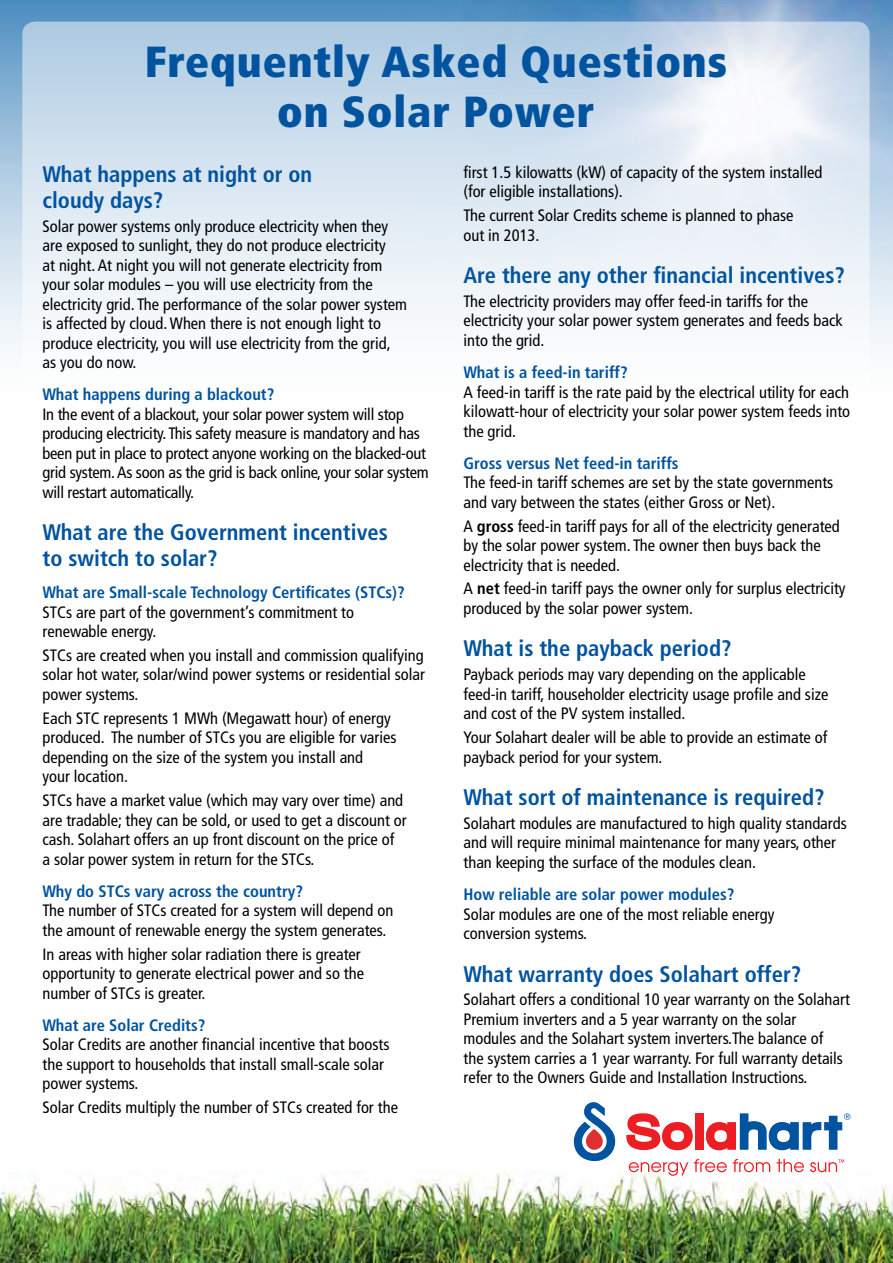
<style>
.page{position:relative;width:893px;height:1263px;background:#fff}
.page>*{position:absolute;margin:0;border:0;box-sizing:border-box;transform-origin:0 0}
.t1{font:900 condensed 43.5px/49.5px "Frutiger";letter-spacing:.02em;color:#00539f;text-align:center}
.t2{font:700 condensed 22.5px/25.5px "Frutiger";color:#00539f}
.t3{font:condensed 16.5px/19.5px "Frutiger";color:#000}
.t4{font:700 condensed 16.5px "Frutiger";color:#00539f}
.s1{font-weight:700}
</style>
<div class="page">
<img style="left:0;top:1171px;width:893px;height:92px">
<svg style="left:574px;top:1102px;width:42px;height:60px"></svg>
<svg style="left:626px;top:1113px;width:67px;height:37px"></svg>
<div style="left:695px;top:1113px;width:9px;height:37px;background:#ed1d24"></div>
<svg style="left:706px;top:1113px;width:144px;height:37px"></svg>
<svg style="left:629px;top:1162px;width:59px;height:14px"></svg>
<svg style="left:694px;top:1159px;width:33px;height:13px"></svg>
<svg style="left:733px;top:1159px;width:37px;height:13px"></svg>
<svg style="left:776px;top:1159px;width:28px;height:13px"></svg>
<svg style="left:810px;top:1159px;width:34px;height:13px"></svg>
<img style="left:0;top:0;width:893px;height:349px">
<svg style="left:22px;top:22px;width:848px;height:610px"></svg>
<h1 class="t1" style="left:145px;top:37px;width:584px">Frequently Asked Questions on Solar Power</h1>
<h2 class="t2" style="left:43px;top:162px;width:271px">What happens at night or on cloudy days?</h2>
<p class="t3" style="left:43px;top:216px;width:366px">Solar power systems only produce electricity when they are exposed to sunlight, they do not produce electricity<br>at night. At night you will not generate electricity from your solar modules – you will use electricity from the electricity grid. The performance of the solar power system is affected by cloud. When there is not enough light to produce electricity, you will use electricity from the grid, as you do now.</p>
<p class="t4" style="left:43px;top:385px;width:233px">What happens during a blackout?</p>
<p class="t3" style="left:43px;top:405px;width:388px">In the event of a blackout, your solar power system will stop producing electricity. This safety measure is mandatory and has been put in place to protect anyone working on the blacked-out grid system. As soon as the grid is back online, your solar system will restart automatically.</p>
<h2 class="t2" style="left:43px;top:520px;width:347px">What are the Government incentives to switch to solar?</h2>
<p class="t4" style="left:43px;top:583px;width:364px">What are Small-scale Technology Certificates (STCs)?</p>
<p class="t3" style="left:43px;top:602px;width:313px">STCs are part of the government’s commitment to renewable energy.</p>
<p class="t3" style="left:43px;top:646px;width:384px;text-align:justify">STCs are created when you install and commission qualifying solar hot water, solar/wind power systems or residential solar power systems.</p>
<p class="t3" style="left:43px;top:708px;width:355px">Each STC represents 1 MWh (Megawatt hour) of energy produced. The number of STCs you are eligible for varies depending on the size of the system you install and<br>your location.</p>
<p class="t3" style="left:43px;top:791px;width:366px">STCs have a market value (which may vary over time) and are tradable; they can be sold, or used to get a discount or cash. Solahart offers an up front discount on the price of<br>a solar power system in return for the STCs.</p>
<p class="t4" style="left:43px;top:881px;width:262px">Why do STCs vary across the country?</p>
<p class="t3" style="left:43px;top:901px;width:352px">The number of STCs created for a system will depend on the amount of renewable energy the system generates.</p>
<p class="t3" style="left:43px;top:944px;width:323px">In areas with higher solar radiation there is greater opportunity to generate electrical power and so the number of STCs is greater.</p>
<p class="t4" style="left:43px;top:1015px;width:164px">What are Solar Credits?</p>
<p class="t3" style="left:43px;top:1035px;width:348px">Solar Credits are another financial incentive that boosts the support to households that install small-scale solar power systems.</p>
<p class="t3" style="left:43px;top:1098px;width:357px">Solar Credits multiply the number of STCs created for the</p>
<p class="t3" style="left:463px;top:163px;width:360px">first 1.5 kilowatts (kW) of capacity of the system installed (for eligible installations).</p>
<p class="t3" style="left:463px;top:206px;width:332px">The current Solar Credits scheme is planned to phase out in 2013.</p>
<h2 class="t2" style="left:463px;top:263px;width:383px">Are there any other financial incentives?</h2>
<p class="t3" style="left:463px;top:292px;width:381px">The electricity providers may offer feed-in tariffs for the electricity your solar power system generates and feeds back into the grid.</p>
<p class="t4" style="left:463px;top:363px;width:166px">What is a feed-in tariff?</p>
<p class="t3" style="left:463px;top:382px;width:388px;text-align:justify">A feed-in tariff is the rate paid by the electrical utility for each kilowatt-hour of electricity your solar power system feeds into the grid.</p>
<p class="t4" style="left:463px;top:453px;width:217px">Gross versus Net feed-in tariffs</p>
<p class="t3" style="left:463px;top:473px;width:371px">The feed-in tariff schemes are set by the state governments and vary between the states (either Gross or Net).</p>
<p class="t3" style="left:463px;top:516px;width:378px">A <span class="s1">gross</span> feed-in tariff pays for all of the electricity generated by the solar power system. The owner then buys back the electricity that is needed.</p>
<p class="t3" style="left:463px;top:579px;width:384px">A <span class="s1">net</span> feed-in tariff pays the owner only for surplus electricity produced by the solar power system.</p>
<h2 class="t2" style="left:463px;top:636px;width:270px">What is the payback period?</h2>
<p class="t3" style="left:463px;top:665px;width:366px">Payback periods may vary depending on the applicable feed-in tariff, householder electricity usage profile and size and cost of the PV system installed.</p>
<p class="t3" style="left:463px;top:728px;width:365px">Your Solahart dealer will be able to provide an estimate of payback period for your system.</p>
<h2 class="t2" style="left:463px;top:784px;width:362px">What sort of maintenance is required?</h2>
<p class="t3" style="left:463px;top:813px;width:385px">Solahart modules are manufactured to high quality standards and will require minimal maintenance for many years, other than keeping the surface of the modules clean.</p>
<p class="t4" style="left:463px;top:884px;width:272px">How reliable are solar power modules?</p>
<p class="t3" style="left:463px;top:904px;width:312px">Solar modules are one of the most reliable energy conversion systems.</p>
<h2 class="t2" style="left:463px;top:961px;width:339px">What warranty does Solahart offer?</h2>
<p class="t3" style="left:463px;top:990px;width:388px">Solahart offers a conditional 10 year warranty on the Solahart Premium inverters and a 5 year warranty on the solar modules and the Solahart system inverters.The balance of<br>the system carries a 1 year warranty. For full warranty details refer to the Owners Guide and Installation Instructions.</p>
</div>
